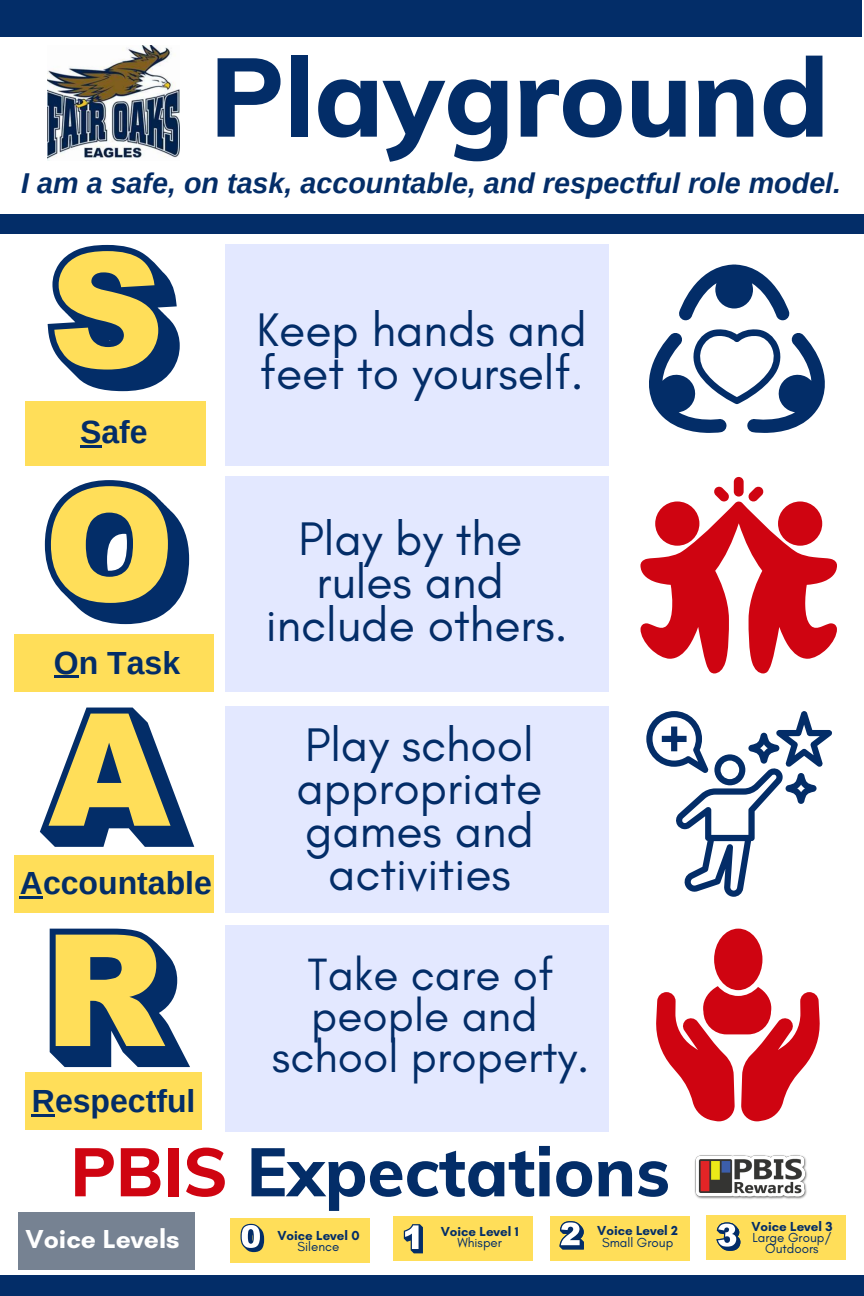
<style>
.page{position:relative;width:864px;height:1296px;background:#fff}
.page>*{position:absolute;margin:0;border:0;box-sizing:border-box;transform-origin:0 0}
.t1{font:110.1px "RTL Bayan Black";color:#032d68}
.t2{font:67.6px "RTL Bayan Black";color:#032d68}
.t3{font:48px/43.1px "Glacial Indifference";color:#032d68;text-align:center}
.t4{font:46px "Glacial Indifference";color:#032d68}
.t5{font:700 32px "Arimo";color:#032d68}
.t6{font:italic 700 28.7px "Arimo";color:#032d68}
.t7{font:700 26.5px "Glacial Indifference";color:#fff}
.t8{font:700 13.3px "Glacial Indifference";color:#032d68}
.t9{font:13.3px "Glacial Indifference";color:#032d68}
.s1{color:#cf0411}
</style>
<div class="page">
<img style="left:48px;top:45px;width:132px;height:116px">
<div style="left:0;top:214px;width:864px;height:20px;background:#032d68"></div>
<div style="left:0;top:1275px;width:864px;height:21px;background:#032d68"></div>
<div style="left:225px;top:926px;width:384px;height:206px;background:#e3e8ff"></div>
<div style="left:26px;top:401px;width:180px;height:64px;background:#ffde59"></div>
<svg style="left:48px;top:245px;width:132px;height:146px"></svg>
<svg style="left:45px;top:480px;width:144px;height:144px"></svg>
<svg style="left:40px;top:708px;width:154px;height:139px"></svg>
<svg style="left:50px;top:929px;width:140px;height:138px;background:#9b9d78"></svg>
<div style="left:14px;top:855px;width:199px;height:58px;background:#ffde59"></div>
<div style="left:26px;top:1073px;width:176px;height:57px;background:#ffde59"></div>
<div style="left:14px;top:634px;width:199px;height:57px;background:#ffde59"></div>
<div style="left:225px;top:706px;width:384px;height:207px;background:#e3e8ff"></div>
<div style="left:225px;top:476px;width:384px;height:215px;background:#e3e8ff"></div>
<div style="left:225px;top:244px;width:384px;height:221px;background:#e3e8ff"></div>
<div style="left:0;top:0;width:862px;height:37px;background:#032d68"></div>
<img style="left:694px;top:1155px;width:114px;height:44px">
<div style="left:230px;top:1219px;width:140px;height:44px;background:#ffde59"></div>
<div style="left:393px;top:1217px;width:140px;height:44px;background:#ffde59"></div>
<div style="left:550px;top:1217px;width:140px;height:44px;background:#ffde59"></div>
<div style="left:706px;top:1215px;width:140px;height:44px;background:#ffde59"></div>
<svg style="left:241px;top:1224px;width:23px;height:28px"></svg>
<svg style="left:560px;top:1221px;width:24px;height:28px"></svg>
<svg style="left:716px;top:1222px;width:24px;height:29px"></svg>
<svg style="left:404px;top:1224px;width:19px;height:29px"></svg>
<div style="left:18px;top:1212px;width:177px;height:57px;background:#768292"></div>
<svg style="left:679px;top:265px;width:111px;height:55px"></svg>
<svg style="left:649px;top:329px;width:176px;height:104px"></svg>
<svg style="left:646px;top:711px;width:186px;height:186px"></svg>
<svg style="left:656px;top:929px;width:164px;height:192px"></svg>
<svg style="left:640px;top:477px;width:197px;height:196px"></svg>
<hr style="left:20px;top:896px;width:23px;height:3px;background:#032d68">
<hr style="left:54px;top:675px;width:25px;height:3px;background:#032d68">
<hr style="left:80px;top:445px;width:21px;height:3px;background:#032d68">
<hr style="left:32px;top:1114px;width:23px;height:3px;background:#032d68">
<p class="t1" style="left:210px;top:26px;width:621px">Playground</p>
<p class="t6" style="left:21px;top:167px;width:821px">I am a safe, on task, accountable, and respectful role model.</p>
<p class="t5" style="left:80px;top:414px;width:69px">Safe</p>
<p class="t5" style="left:54px;top:645px;width:128px">On Task</p>
<p class="t5" style="left:20px;top:865px;width:194px">Accountable</p>
<p class="t5" style="left:32px;top:1083px;width:165px">Respectful</p>
<p class="t3" style="left:256px;top:308px;width:332px">Keep hands and</p>
<p class="t3" style="left:260px;top:351px;width:325px">feet to yourself.</p>
<p class="t3" style="left:298px;top:516px;width:225px">Play by the</p>
<p class="t3" style="left:317px;top:560px;width:189px">rules and</p>
<p class="t3" style="left:266px;top:603px;width:303px">include others.</p>
<p class="t3" style="left:296px;top:722px;width:247px">Play school appropriate games and activities</p>
<p class="t4" style="left:308px;top:946px;width:248px">Take care of</p>
<p class="t4" style="left:311px;top:987px;width:228px">people and</p>
<p class="t4" style="left:272px;top:1029px;width:319px">school property.</p>
<p class="t2" style="left:70px;top:1128px;width:601px"><span class="s1">PBIS</span> Expectations</p>
<p class="t8" style="left:277px;top:1227px;width:84px">Voice Level 0</p>
<p class="t9" style="left:298px;top:1238px;width:43px">Silence</p>
<p class="t8" style="left:597px;top:1223px;width:82px">Voice Level 2</p>
<p class="t9" style="left:602px;top:1234px;width:73px">Small Group</p>
<p class="t8" style="left:441px;top:1223px;width:79px">Voice Level 1</p>
<p class="t9" style="left:457px;top:1234px;width:46px">Whisper</p>
<p class="t7" style="left:25px;top:1223px;width:156px">Voice Levels</p>
<p class="t8" style="left:751px;top:1218px;width:83px">Voice Level 3</p>
<p class="t9" style="left:752px;top:1229px;width:81px">Large Group/</p>
<p class="t9" style="left:765px;top:1240px;width:55px">Outdoors</p>
</div>
